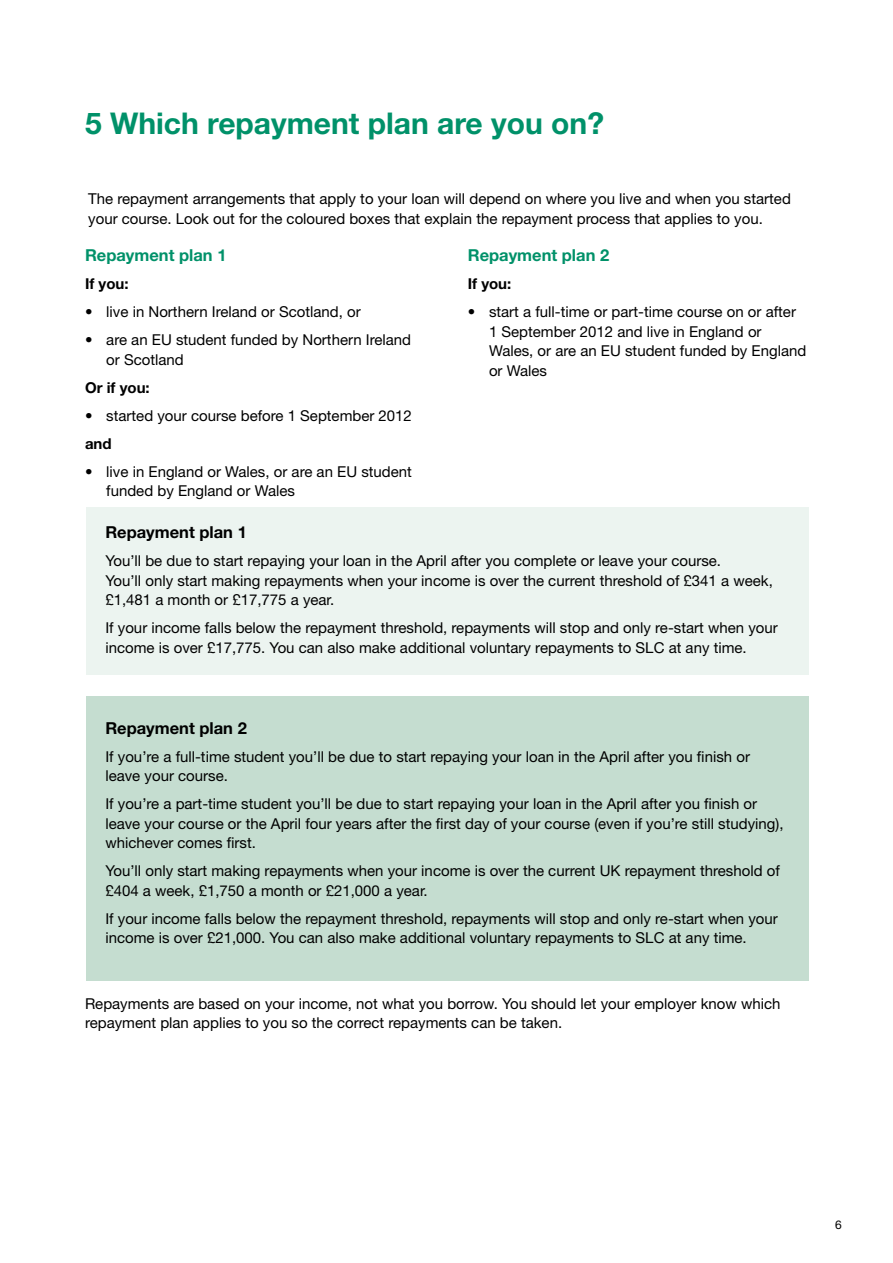
<style>
.page{position:relative;width:893px;height:1263px;background:#fff}
.page>*{position:absolute;margin:0;border:0;box-sizing:border-box;transform-origin:0 0}
.t1{font:700 30px "Helvetica Neue LT Std";color:#009169}
.t2{font:700 16.5px "Helvetica Neue LT Std";color:#009169}
.t3{font:700 16.5px "Helvetica Neue LT Std";color:#000}
.t4{font:15px/19.5px "Helvetica Neue LT Std";color:#000}
.t5{font:700 15px "Helvetica Neue LT Std";color:#000}
.t6{font:12px "Helvetica Neue LT Std";color:#000}
.s1{font-weight:700}
</style>
<div class="page">
<div style="left:86px;top:508px;width:723px;height:167px;background:#ecf4f0"></div>
<div style="left:86px;top:696px;width:723px;height:284px;background:#c5ddd0"></div>
<p class="t1" style="left:85px;top:105px;width:520px">5 Which repayment plan are you on?</p>
<p class="t4" style="left:88px;top:189px;width:704px">The repayment arrangements that apply to your loan will depend on where you live and when you started your course. Look out for the coloured boxes that explain the repayment process that applies to you.</p>
<p class="t2" style="left:85px;top:245px;width:143px">Repayment plan 1</p>
<p class="t5" style="left:85px;top:275px;width:45px">If you:</p>
<p class="t4" style="left:85px;top:302px;width:277px">• live in Northern Ireland or Scotland, or</p>
<p class="t4" style="left:106px;top:330px;width:306px;text-indent:-21px">• are an EU student funded by Northern Ireland or Scotland</p>
<p class="t5" style="left:85px;top:378px;width:66px">Or if you:</p>
<p class="t4" style="left:85px;top:401px;width:328px;line-height:28px">• started your course before 1 September 2012 <span class="s1">and</span></p>
<p class="t4" style="left:106px;top:461px;width:307px;text-indent:-21px">• live in England or Wales, or are an EU student funded by England or Wales</p>
<p class="t2" style="left:468px;top:245px;width:143px">Repayment plan 2</p>
<p class="t5" style="left:468px;top:275px;width:45px">If you:</p>
<p class="t4" style="left:489px;top:302px;width:319px;text-indent:-21px">• start a full-time or part-time course on or after 1 September 2012 and live in England or Wales, or are an EU student funded by England or Wales</p>
<p class="t3" style="left:105px;top:522px;width:143px">Repayment plan 1</p>
<p class="t4" style="left:105px;top:551px;width:669px">You’ll be due to start repaying your loan in the April after you complete or leave your course.<br>You’ll only start making repayments when your income is over the current threshold of £341 a week, £1,481 a month or £17,775 a year.</p>
<p class="t4" style="left:105px;top:618px;width:674px">If your income falls below the repayment threshold, repayments will stop and only re-start when your income is over £17,775. You can also make additional voluntary repayments to SLC at any time.</p>
<p class="t3" style="left:105px;top:717px;width:143px">Repayment plan 2</p>
<p class="t4" style="left:105px;top:746px;width:646px">If you’re a full-time student you’ll be due to start repaying your loan in the April after you finish or leave your course.</p>
<p class="t4" style="left:105px;top:794px;width:680px">If you’re a part-time student you’ll be due to start repaying your loan in the April after you finish or leave your course or the April four years after the first day of your course (even if you’re still studying), whichever comes first.</p>
<p class="t4" style="left:105px;top:861px;width:676px">You’ll only start making repayments when your income is over the current UK repayment threshold of £404 a week, £1,750 a month or £21,000 a year.</p>
<p class="t4" style="left:105px;top:908px;width:674px">If your income falls below the repayment threshold, repayments will stop and only re-start when your income is over £21,000. You can also make additional voluntary repayments to SLC at any time.</p>
<p class="t4" style="left:85px;top:993px;width:697px">Repayments are based on your income, not what you borrow. You should let your employer know which repayment plan applies to you so the correct repayments can be taken.</p>
<p class="t6" style="left:835px;top:1217px;width:8px">6</p>
</div>
